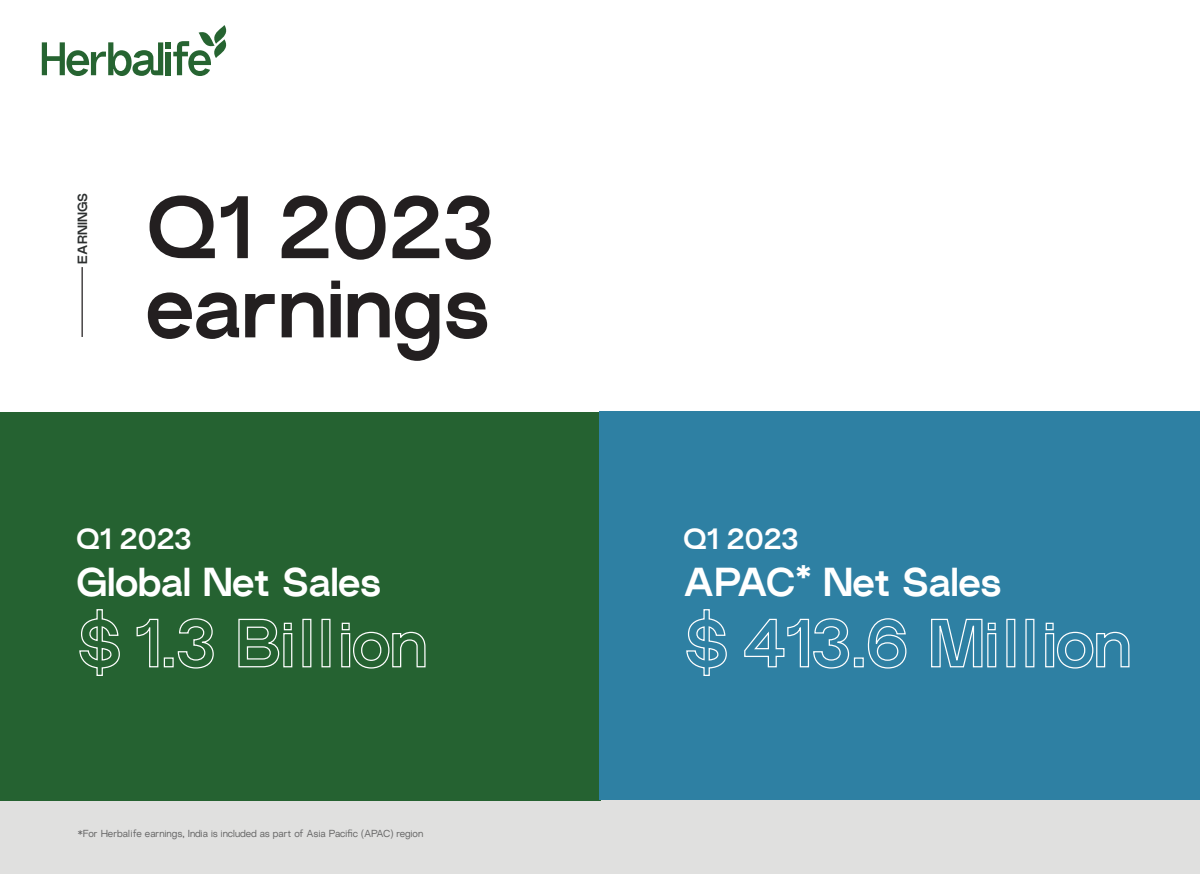
<style>
.page{position:relative;width:1200px;height:874px;background:#fff}
.page>*{position:absolute;margin:0;border:0;box-sizing:border-box;transform-origin:0 0}
.t1{font:700 86.62px/79.2px "Herbalife Natural";color:#231f20}
.t2{font:700 39.62px "Herbalife Natural";color:#fff}
.t3{font:700 28.75px "Herbalife Natural";color:#fff}
.t4{font:700 13.12px "Herbalife Natural";color:#2c2f2f}
.t5{font:10px "Herbalife Natural";color:#676767}
</style>
<div class="page">
<div style="left:0;top:796px;width:1200px;height:77px;background:#e0e0df"></div>
<hr style="left:82px;top:267px;width:1px;height:70px;background:#231f20">
<div style="left:0;top:411px;width:600px;height:389px;background:#256231"></div>
<svg style="left:79px;top:609px;width:41px;height:67px"></svg>
<svg style="left:136px;top:618px;width:23px;height:50px"></svg>
<div style="left:164px;top:657px;width:10px;height:10px;border:1px solid #fff"></div>
<svg style="left:177px;top:618px;width:37px;height:51px"></svg>
<svg style="left:238px;top:618px;width:55px;height:50px"></svg>
<div style="left:302px;top:618px;width:9px;height:49px;border:1px solid #fff"></div>
<div style="left:321px;top:618px;width:10px;height:49px;border:1px solid #fff"></div>
<svg style="left:341px;top:622px;width:85px;height:47px"></svg>
<div style="left:599px;top:411px;width:601px;height:388px;background:#2e80a3"></div>
<svg style="left:686px;top:609px;width:41px;height:67px"></svg>
<svg style="left:744px;top:618px;width:106px;height:51px"></svg>
<div style="left:854px;top:657px;width:10px;height:10px;border:1px solid #fff"></div>
<svg style="left:868px;top:618px;width:39px;height:51px"></svg>
<svg style="left:931px;top:618px;width:66px;height:50px"></svg>
<div style="left:1006px;top:618px;width:9px;height:49px;border:1px solid #fff"></div>
<div style="left:1025px;top:618px;width:9px;height:49px;border:1px solid #fff"></div>
<svg style="left:1045px;top:622px;width:85px;height:47px"></svg>
<svg style="left:42px;top:25px;width:185px;height:51px"></svg>
<h3 class="t4" style="left:75px;top:264px;width:72px;rotate:-90deg">EARNINGS</h3>
<h1 class="t1" style="left:146px;top:190px;width:350px">Q1 2023 earnings</h1>
<h3 class="t3" style="left:76px;top:521px;width:117px">Q1 2023</h3>
<h2 class="t2" style="left:76px;top:559px;width:307px">Global Net Sales</h2>
<p class="t5" style="left:78px;top:827px;width:347px">*For Herbalife earnings, India is included as part of Asia Pacific (APAC) region</p>
<h3 class="t3" style="left:683px;top:521px;width:117px">Q1 2023</h3>
<h2 class="t2" style="left:683px;top:559px;width:320px">APAC<sup>*</sup> Net Sales</h2>
</div>
